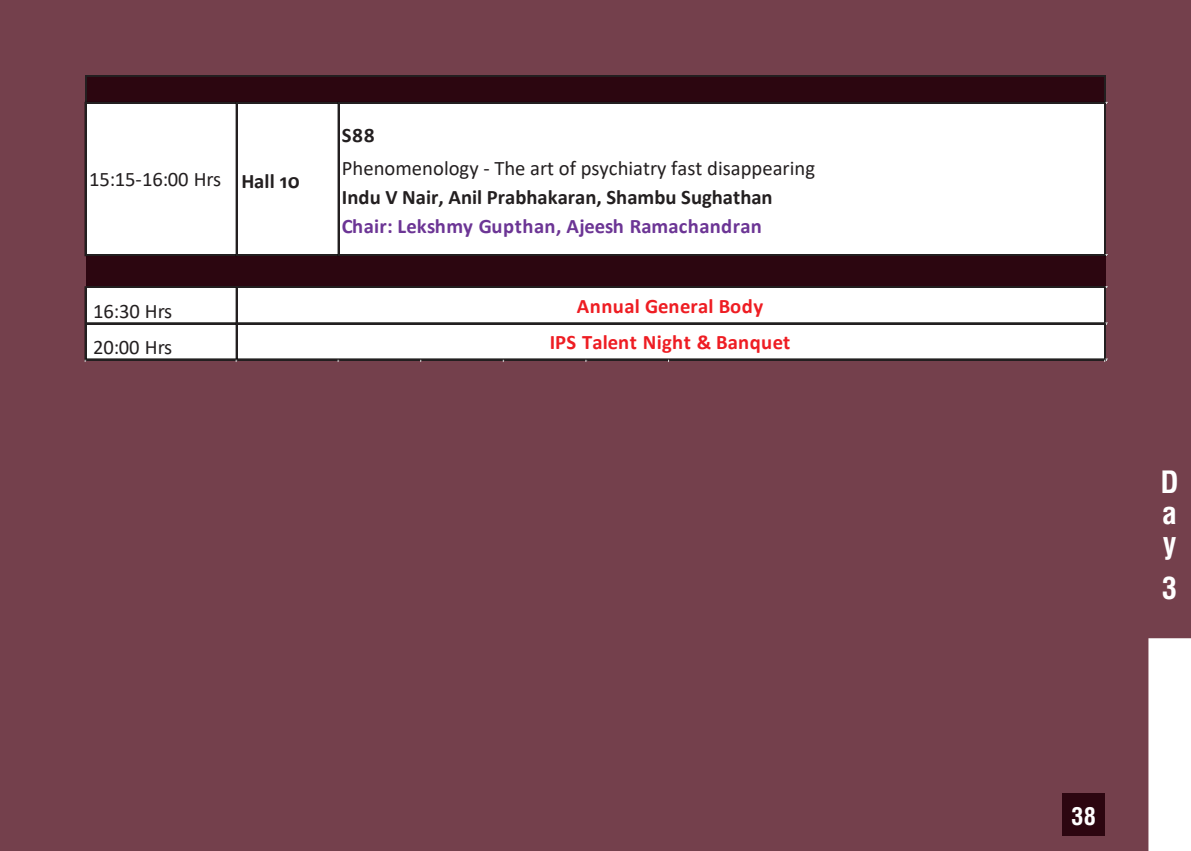
<style>
.page{position:relative;width:1191px;height:851px;background:#fff}
.page>*{position:absolute;margin:0;border:0;box-sizing:border-box;transform-origin:0 0}
.t1{font:700 condensed 30px/30px "Helvetica CE";color:#fff;text-align:justify}
.t2{font:700 condensed 24px "Helvetica CE";color:#fff}
.t3{font:20.7px/36px "Calibri";color:#231f20}
.t4{font:700 20.7px "Calibri";color:#231f20}
.t5{font:700 20.7px/36px "Calibri";letter-spacing:.02em;color:#ee1d23;text-align:center}
.t6{font:700 20.7px "Calibri";letter-spacing:.005em;color:#6c3595}
.s1{font-weight:700}
</style>
<div class="page">
<div style="left:0;top:0;width:1191px;height:850px;background:#74404c"></div>
<div style="left:1062px;top:793px;width:43px;height:42px;background:#2c0610"></div>
<div style="left:86px;top:103px;width:1019px;height:257px;background:#fff"></div>
<div style="left:86px;top:75px;width:1019px;height:29px;background:#2c0610"></div>
<hr style="left:85px;top:75px;width:1021px;height:2px;background:#231f20">
<svg style="left:85px;top:77px;width:1px;height:25px"></svg>
<hr style="left:1104px;top:75px;width:2px;height:28px;background:#231f20">
<div style="left:86px;top:254px;width:1020px;height:34px;background:#2c0610"></div>
<hr style="left:86px;top:102px;width:1020px;height:2px;background:#231f20">
<hr style="left:85px;top:102px;width:1px;height:154px;background:#231f20">
<hr style="left:86px;top:254px;width:1020px;height:2px;background:#231f20">
<hr style="left:1104px;top:102px;width:2px;height:154px;background:#231f20">
<hr style="left:236px;top:102px;width:1px;height:154px;background:#231f20">
<hr style="left:86px;top:286px;width:1020px;height:1px;background:#040503">
<hr style="left:86px;top:287px;width:1020px;height:1px;background:#231f20">
<hr style="left:86px;top:322px;width:1020px;height:1px;background:#040503">
<hr style="left:86px;top:323px;width:1020px;height:1px;background:#231f20">
<hr style="left:85px;top:287px;width:1px;height:73px;background:#231f20">
<hr style="left:236px;top:288px;width:1px;height:72px;background:#231f20">
<hr style="left:337px;top:102px;width:1px;height:154px;background:#040503">
<hr style="left:338px;top:102px;width:1px;height:154px;background:#231f20">
<hr style="left:86px;top:358px;width:1020px;height:1px;background:#040503">
<hr style="left:86px;top:359px;width:1020px;height:1px;background:#231f20">
<hr style="left:1104px;top:288px;width:2px;height:72px;background:#231f20">
<p class="t3" style="left:89px;top:161px;width:212px">15:15-16:00 Hrs <span class="s1">Hall 10</span></p>
<p class="t4" style="left:342px;top:122px;width:34px">S88</p>
<p class="t3" style="left:342px;top:150px;width:474px">Phenomenology - The art of psychiatry fast disappearing</p>
<p class="t4" style="left:342px;top:185px;width:432px">Indu V Nair, Anil Prabhakaran, Shambu Sughathan</p>
<p class="t6" style="left:342px;top:213px;width:421px">Chair: Lekshmy Gupthan, Ajeesh Ramachandran</p>
<p class="t3" style="left:93px;top:292px;width:81px">16:30 Hrs<br>20:00 Hrs</p>
<p class="t5" style="left:550px;top:286px;width:242px">Annual General Body<br>IPS Talent Night &amp; Banquet</p>
<h1 class="t1" style="left:1160px;top:467px;width:19px">D a y</h1>
<h1 class="t1" style="left:1162px;top:572px;width:16px">3</h1>
<p class="t2" style="left:1071px;top:801px;width:26px">38</p>
</div>
